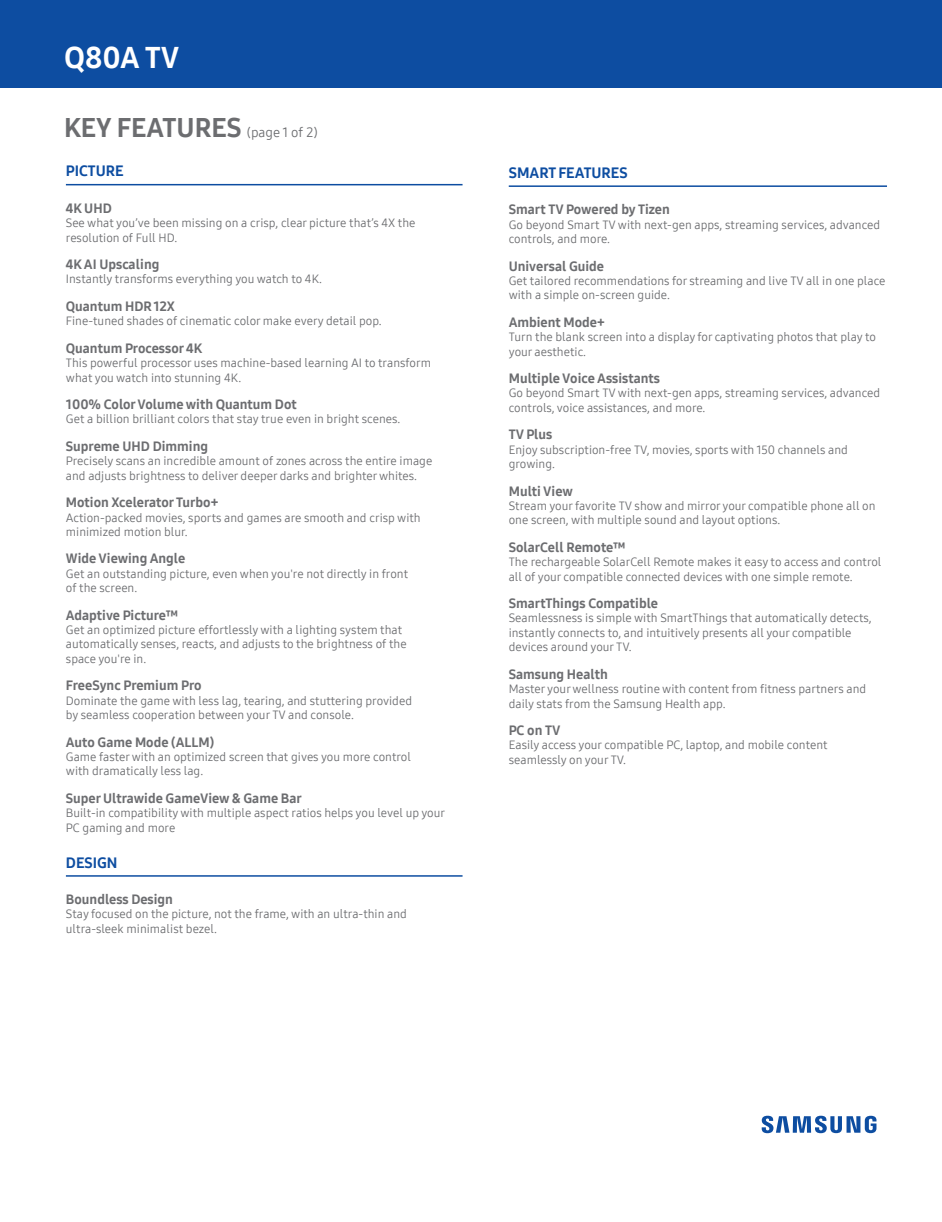
<style>
.page{position:relative;width:942px;height:1222px;background:#fff}
.page>*{position:absolute;margin:0;border:0;box-sizing:border-box;transform-origin:0 0}
.t1{font:30px "Samsung One 800";color:#fff}
.t2{font:27px "Samsung One 800";color:#6c6d70}
.t3{font:15px "Samsung One 800";color:#0d4da1}
.t4{font:13.5px "Samsung One 800";color:#6c6d70}
.t5{font:12px/14.4px "Samsung One 400";color:#6c6d70}
.s1{font-family:"Samsung One 400";font-size:13.5px}
</style>
<div class="page">
<div style="left:0;top:1px;width:941px;height:87px;background:#0d4da1"></div>
<svg style="left:761px;top:1115px;width:115px;height:18px"></svg>
<hr style="left:66px;top:184px;width:396px;height:1px;background:#0d4da1">
<hr style="left:66px;top:875px;width:396px;height:2px;background:#0d4da1">
<hr style="left:508px;top:185px;width:378px;height:2px;background:#0d4da1">
<h1 class="t1" style="left:64px;top:37px;width:117px">Q80A TV</h1>
<h2 class="t2" style="left:64px;top:110px;width:255px">KEY FEATURES <span class="s1">(page 1 of 2)</span></h2>
<p class="t3" style="left:66px;top:161px;width:59px">PICTURE</p>
<p class="t4" style="left:66px;top:199px;width:47px">4K UHD</p>
<p class="t5" style="left:66px;top:216px;width:351px">See what you’ve been missing on a crisp, clear picture that’s 4X the resolution of Full HD.</p>
<p class="t4" style="left:66px;top:255px;width:95px">4K AI Upscaling</p>
<p class="t5" style="left:66px;top:272px;width:258px">Instantly transforms everything you watch to 4K.</p>
<p class="t4" style="left:66px;top:297px;width:110px">Quantum HDR 12X</p>
<p class="t5" style="left:66px;top:314px;width:317px">Fine-tuned shades of cinematic color make every detail pop.</p>
<p class="t4" style="left:66px;top:339px;width:138px">Quantum Processor 4K</p>
<p class="t5" style="left:66px;top:355px;width:366px">This powerful processor uses machine-based learning AI to transform what you watch into stunning 4K.</p>
<p class="t4" style="left:66px;top:395px;width:232px">100% Color Volume with Quantum Dot</p>
<p class="t5" style="left:66px;top:412px;width:336px">Get a billion brilliant colors that stay true even in bright scenes.</p>
<p class="t4" style="left:66px;top:437px;width:144px">Supreme UHD Dimming</p>
<p class="t5" style="left:66px;top:454px;width:368px">Precisely scans an incredible amount of zones across the entire image and adjusts brightness to deliver deeper darks and brighter whites.</p>
<p class="t4" style="left:66px;top:493px;width:154px">Motion Xcelerator Turbo+</p>
<p class="t5" style="left:66px;top:510px;width:356px">Action-packed movies, sports and games are smooth and crisp with minimized motion blur.</p>
<p class="t4" style="left:66px;top:549px;width:121px">Wide Viewing Angle</p>
<p class="t5" style="left:66px;top:566px;width:344px">Get an outstanding picture, even when you're not directly in front of the screen.</p>
<p class="t4" style="left:66px;top:606px;width:114px">Adaptive Picture™</p>
<p class="t5" style="left:66px;top:622px;width:342px">Get an optimized picture effortlessly with a lighting system that automatically senses, reacts, and adjusts to the brightness of the space you're in.</p>
<p class="t4" style="left:66px;top:676px;width:137px">FreeSync Premium Pro</p>
<p class="t5" style="left:66px;top:693px;width:347px">Dominate the game with less lag, tearing, and stuttering provided by seamless cooperation between your TV and console.</p>
<p class="t4" style="left:66px;top:733px;width:150px">Auto Game Mode (ALLM)</p>
<p class="t5" style="left:66px;top:749px;width:346px">Game faster with an optimized screen that gives you more control with dramatically less lag.</p>
<p class="t4" style="left:66px;top:789px;width:237px">Super Ultrawide GameView &amp; Game Bar</p>
<p class="t5" style="left:66px;top:805px;width:381px">Built-in compatibility with multiple aspect ratios helps you level up your<br>PC gaming and more</p>
<p class="t3" style="left:66px;top:852px;width:53px">DESIGN</p>
<p class="t4" style="left:66px;top:890px;width:109px">Boundless Design</p>
<p class="t5" style="left:66px;top:907px;width:342px">Stay focused on the picture, not the frame, with an ultra-thin and ultra-sleek minimalist bezel.</p>
<p class="t3" style="left:508px;top:163px;width:120px">SMART FEATURES</p>
<p class="t4" style="left:508px;top:200px;width:162px">Smart TV Powered by Tizen</p>
<p class="t5" style="left:508px;top:217px;width:373px">Go beyond Smart TV with next-gen apps, streaming services, advanced controls, and more.</p>
<p class="t4" style="left:508px;top:257px;width:97px">Universal Guide</p>
<p class="t5" style="left:508px;top:273px;width:378px">Get tailored recommendations for streaming and live TV all in one place with a simple on-screen guide.</p>
<p class="t4" style="left:508px;top:313px;width:97px">Ambient Mode+</p>
<p class="t5" style="left:508px;top:330px;width:368px">Turn the blank screen into a display for captivating photos that play to your aesthetic.</p>
<p class="t4" style="left:508px;top:369px;width:153px">Multiple Voice Assistants</p>
<p class="t5" style="left:508px;top:386px;width:373px">Go beyond Smart TV with next-gen apps, streaming services, advanced controls, voice assistances, and more.</p>
<p class="t4" style="left:508px;top:425px;width:45px">TV Plus</p>
<p class="t5" style="left:508px;top:442px;width:340px">Enjoy subscription-free TV, movies, sports with 150 channels and growing.</p>
<p class="t4" style="left:508px;top:482px;width:66px">Multi View</p>
<p class="t5" style="left:508px;top:498px;width:368px">Stream your favorite TV show and mirror your compatible phone all on one screen, with multiple sound and layout options.</p>
<p class="t4" style="left:508px;top:538px;width:119px">SolarCell Remote™</p>
<p class="t5" style="left:508px;top:555px;width:374px">The rechargeable SolarCell Remote makes it easy to access and control all of your compatible connected devices with one simple remote.</p>
<p class="t4" style="left:508px;top:594px;width:151px">SmartThings Compatible</p>
<p class="t5" style="left:508px;top:611px;width:364px">Seamlessness is simple with SmartThings that automatically detects, instantly connects to, and intuitively presents all your compatible devices around your TV.</p>
<p class="t4" style="left:508px;top:665px;width:101px">Samsung Health</p>
<p class="t5" style="left:508px;top:681px;width:359px">Master yourwellness routine with content from fitness partners and daily stats from the Samsung Health app.</p>
<p class="t4" style="left:508px;top:721px;width:53px">PC on TV</p>
<p class="t5" style="left:508px;top:738px;width:320px">Easily access your compatible PC, laptop, and mobile content seamlessly on your TV.</p>
</div>
